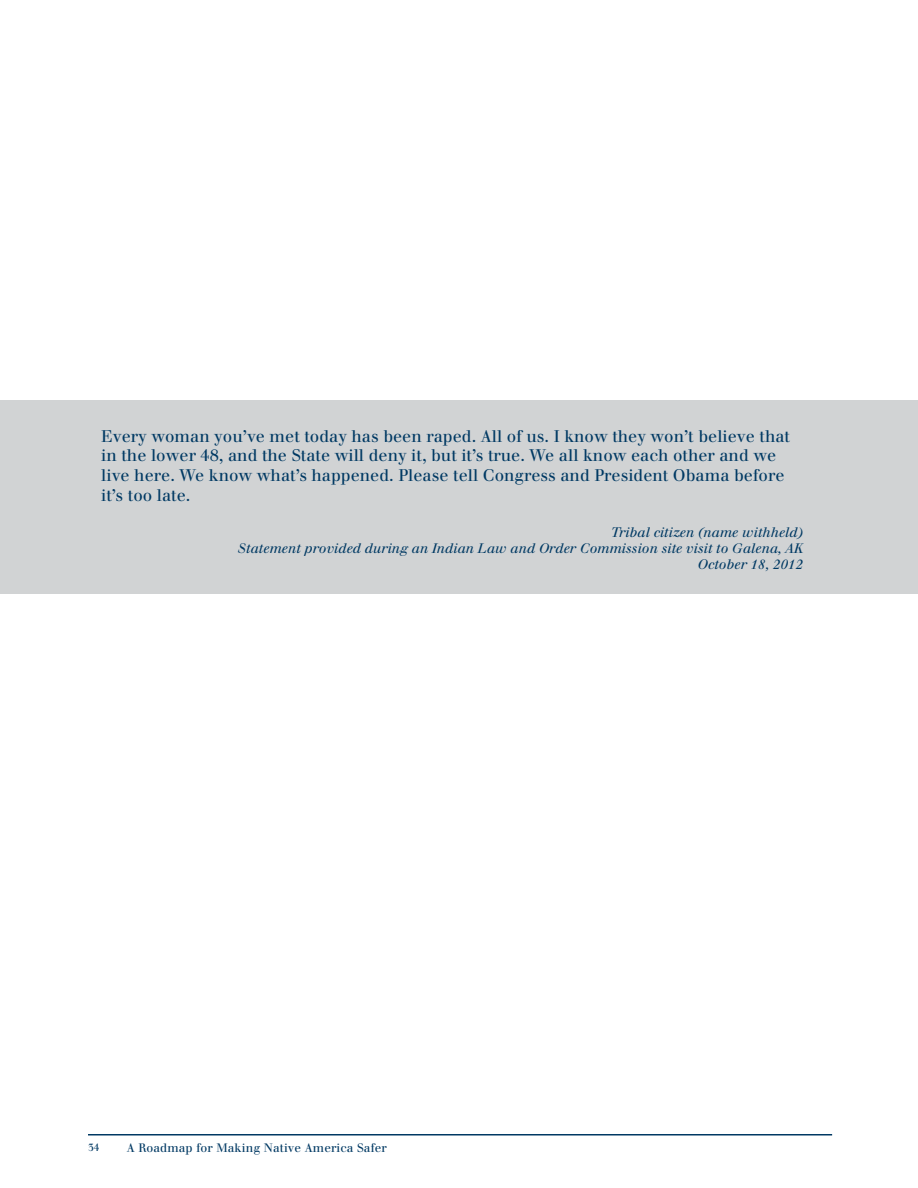
<style>
.page{position:relative;width:918px;height:1188px;background:#fff}
.page>*{position:absolute;margin:0;border:0;box-sizing:border-box;transform-origin:0 0}
.t1{font:16.5px/19.8px "Justus";color:#003963}
.t2{font:italic 13.5px/16.2px "Justus";color:#003963;text-align:right}
.t3{font:12px "Justus";letter-spacing:.01em;color:#003963}
.t4{font:10.5px "Justus";color:#003963}
</style>
<div class="page">
<hr style="left:88px;top:1134px;width:744px;height:2px;background:#003963">
<div style="left:0;top:401px;width:918px;height:193px;background:#d1d3d4"></div>
<p class="t1" style="left:101px;top:426px;width:690px">Every woman you’ve met today has been raped. All of us. I know they won’t believe that in the lower 48, and the State will deny it, but it’s true. We all know each other and we live here. We know what’s happened. Please tell Congress and President Obama before it’s too late.</p>
<p class="t2" style="left:238px;top:524px;width:567px">Tribal citizen (name withheld)<br>Statement provided during an Indian Law and Order Commission site visit to Galena, AK<br>October 18, 2012</p>
<p class="t4" style="left:88px;top:1141px;width:13px">34</p>
<p class="t3" style="left:127px;top:1140px;width:262px">A Roadmap for Making Native America Safer</p>
</div>
